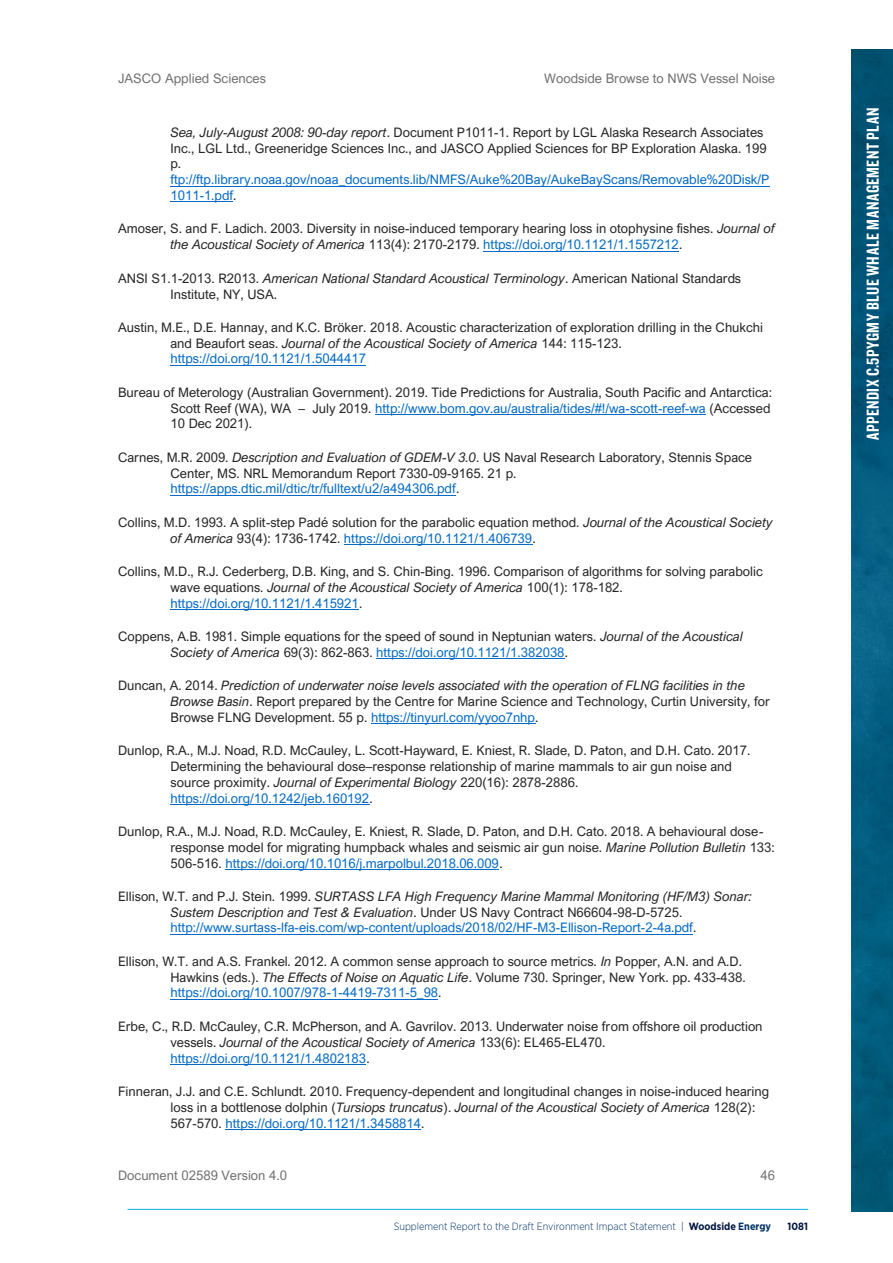
<style>
.page{position:relative;width:893px;height:1263px;background:#fff}
.page>*{position:absolute;margin:0;border:0;box-sizing:border-box;transform-origin:0 0}
.t1{font:18px "Knockout HTF49 Liteweight";letter-spacing:.03em;color:#fff}
.t2{font:13.05px/15.9px "Arial Nova";color:#262626}
.t3{font:italic 13.05px/15.8px "Arial Nova";color:#262626}
.t4{font:13.05px/15.9px "Arial Nova";color:#056bc6}
.t5{font:13.05px "Arial Nova";color:#717171}
.t6{font:300 10.5px "Gotham Narrow";color:#003369}
.t7{font:700 10.5px "Gotham Narrow";color:#001542}
.s1{font-style:italic}
.s2{color:#262626}
.s3{color:#056bc6}
.s4{font-style:normal}
.s5{font-style:normal;color:#056bc6}
.s6{color:#001542}
.s7{font-weight:700;color:#001542}
.s8{font-weight:700}
</style>
<div class="page">
<img style="left:852px;top:50px;width:41px;height:1161px">
<hr style="left:128px;top:1209px;width:680px;height:1px;background:#00aeef">
<hr style="left:170px;top:186px;width:599px;height:1px;background:#056bc6">
<hr style="left:170px;top:202px;width:63px;height:1px;background:#056bc6">
<hr style="left:483px;top:251px;width:196px;height:1px;background:#056bc6">
<hr style="left:170px;top:365px;width:196px;height:1px;background:#056bc6">
<hr style="left:375px;top:414px;width:331px;height:1px;background:#056bc6">
<hr style="left:170px;top:495px;width:286px;height:1px;background:#056bc6">
<hr style="left:344px;top:544px;width:188px;height:1px;background:#056bc6">
<hr style="left:170px;top:609px;width:189px;height:1px;background:#056bc6">
<hr style="left:376px;top:658px;width:189px;height:1px;background:#056bc6">
<hr style="left:371px;top:723px;width:164px;height:1px;background:#056bc6">
<hr style="left:170px;top:804px;width:200px;height:1px;background:#056bc6">
<hr style="left:225px;top:869px;width:274px;height:1px;background:#056bc6">
<hr style="left:170px;top:934px;width:523px;height:1px;background:#056bc6">
<hr style="left:170px;top:999px;width:268px;height:1px;background:#056bc6">
<hr style="left:170px;top:1064px;width:196px;height:1px;background:#056bc6">
<hr style="left:225px;top:1129px;width:196px;height:1px;background:#056bc6">
<p class="t5" style="left:118px;top:71px;width:149px">JASCO Applied Sciences</p>
<p class="t5" style="left:544px;top:71px;width:232px">Woodside Browse to NWS Vessel Noise</p>
<p class="t2" style="left:170px;top:124px;width:598px"><span class="s1">Sea, July-August 2008: 90-day report</span>. Document P1011-1. Report by LGL Alaska Research Associates<br>Inc., LGL Ltd., Greeneridge Sciences Inc., and JASCO Applied Sciences for BP Exploration Alaska. 199 p.</p>
<p class="t4" style="left:170px;top:172px;width:600px">ftp://ftp.library.noaa.gov/noaa_documents.lib/NMFS/Auke%20Bay/AukeBayScans/Removable%20Disk/P<br>1011-1.pdf<span class="s2">.</span></p>
<p class="t2" style="left:170px;top:221px;width:606px;text-indent:-52px">Amoser, S. and F. Ladich. 2003. Diversity in noise-induced temporary hearing loss in otophysine fishes. <span class="s1">Journal of the Acoustical Society of America</span> 113(4): 2170-2179. <span class="s3">https://doi.org/10.1121/1.1557212</span>.</p>
<p class="t2" style="left:170px;top:270px;width:572px;text-indent:-52px">ANSI S1.1-2013. R2013. <span class="s1">American National Standard Acoustical Terminology</span>. American National Standards<br>Institute, NY, USA.</p>
<p class="t2" style="left:170px;top:319px;width:594px;text-indent:-52px">Austin, M.E., D.E. Hannay, and K.C. Bröker. 2018. Acoustic characterization of exploration drilling in the Chukchi and Beaufort seas. <span class="s1">Journal of the Acoustical Society of America</span> 144: 115-123. <span class="s3">https://doi.org/10.1121/1.5044417</span></p>
<p class="t2" style="left:170px;top:384px;width:603px;text-align:justify;text-indent:-52px">Bureau of Meterology (Australian Government). 2019. Tide Predictions for Australia, South Pacific and Antarctica:<br>Scott Reef (WA), WA – July 2019. <span class="s3">http://www.bom.gov.au/australia/tides/#!/wa-scott-reef-wa</span> (Accessed 10 Dec 2021).</p>
<p class="t2" style="left:170px;top:449px;width:583px;text-indent:-52px">Carnes, M.R. 2009. <span class="s1">Description and Evaluation of GDEM-V 3.0</span>. US Naval Research Laboratory, Stennis Space<br>Center, MS. NRL Memorandum Report 7330-09-9165. 21 p. <span class="s3">https://apps.dtic.mil/dtic/tr/fulltext/u2/a494306.pdf</span>.</p>
<p class="t2" style="left:170px;top:514px;width:604px;text-indent:-52px">Collins, M.D. 1993. A split-step Padé solution for the parabolic equation method. <span class="s1">Journal of the Acoustical Society of America</span> 93(4): 1736-1742. <span class="s3">https://doi.org/10.1121/1.406739</span>.</p>
<p class="t2" style="left:170px;top:563px;width:594px;text-indent:-52px">Collins, M.D., R.J. Cederberg, D.B. King, and S. Chin-Bing. 1996. Comparison of algorithms for solving parabolic wave equations. <span class="s1">Journal of the Acoustical Society of America</span> 100(1): 178-182. <span class="s3">https://doi.org/10.1121/1.415921</span>.</p>
<p class="t2" style="left:170px;top:628px;width:574px;text-indent:-52px">Coppens, A.B. 1981. Simple equations for the speed of sound in Neptunian waters. <span class="s1">Journal of the Acoustical<br>Society of America</span> 69(3): 862-863. <span class="s3">https://doi.org/10.1121/1.382038</span>.</p>
<p class="t2" style="left:170px;top:677px;width:601px;text-indent:-52px">Duncan, A. 2014. <span class="s1">Prediction of underwater noise levels associated with the operation of FLNG facilities in the<br>Browse Basin</span>. Report prepared by the Centre for Marine Science and Technology, Curtin University, for<br>Browse FLNG Development. 55 p. <span class="s3">https://tinyurl.com/yyoo7nhp</span>.</p>
<p class="t2" style="left:170px;top:742px;width:581px;text-indent:-52px">Dunlop, R.A., M.J. Noad, R.D. McCauley, L. Scott-Hayward, E. Kniest, R. Slade, D. Paton, and D.H. Cato. 2017.<br>Determining the behavioural dose–response relationship of marine mammals to air gun noise and source proximity. <span class="s1">Journal of Experimental Biology</span> 220(16): 2878-2886. <span class="s3">https://doi.org/10.1242/jeb.160192</span>.</p>
<p class="t2" style="left:170px;top:823px;width:606px;text-indent:-52px">Dunlop, R.A., M.J. Noad, R.D. McCauley, E. Kniest, R. Slade, D. Paton, and D.H. Cato. 2018. A behavioural dose&shy;response model for migrating humpback whales and seismic air gun noise. <span class="s1">Marine Pollution Bulletin</span> 133:<br>506-516. <span class="s3">https://doi.org/10.1016/j.marpolbul.2018.06.009</span>.</p>
<p class="t3" style="left:170px;top:888px;width:583px;text-indent:-52px"><span class="s4">Ellison, W.T. and P.J. Stein. 1999.</span> SURTASS LFA High Frequency Marine Mammal Monitoring (HF/M3) Sonar:<br>Sustem Description and Test &amp; Evaluation<span class="s4">. Under US Navy Contract N66604-98-D-5725. </span><span class="s5">http://www.surtass-lfa-eis.com/wp-content/uploads/2018/02/HF-M3-Ellison-Report-2-4a.pdf</span><span class="s4">.</span></p>
<p class="t2" style="left:170px;top:953px;width:577px;text-indent:-52px">Ellison, W.T. and A.S. Frankel. 2012. A common sense approach to source metrics. <span class="s1">In</span> Popper, A.N. and A.D.<br>Hawkins (eds.). <span class="s1">The Effects of Noise on Aquatic Life</span>. Volume 730. Springer, New York. pp. 433-438. <span class="s3">https://doi.org/10.1007/978-1-4419-7311-5_98</span>.</p>
<p class="t2" style="left:170px;top:1018px;width:593px;text-indent:-52px">Erbe, C., R.D. McCauley, C.R. McPherson, and A. Gavrilov. 2013. Underwater noise from offshore oil production vessels. <span class="s1">Journal of the Acoustical Society of America</span> 133(6): EL465-EL470. <span class="s3">https://doi.org/10.1121/1.4802183</span>.</p>
<p class="t2" style="left:170px;top:1083px;width:600px;text-indent:-52px">Finneran, J.J. and C.E. Schlundt. 2010. Frequency-dependent and longitudinal changes in noise-induced hearing loss in a bottlenose dolphin (<span class="s1">Tursiops truncatus</span>). <span class="s1">Journal of the Acoustical Society of America</span> 128(2):<br>567-570. <span class="s3">https://doi.org/10.1121/1.3458814</span>.</p>
<p class="t5" style="left:118px;top:1168px;width:170px">Document 02589 Version 4.0</p>
<p class="t5" style="left:761px;top:1168px;width:16px">46</p>
<p class="t6" style="left:394px;top:1219px;width:379px">Supplement Report to the Draft Environment Impact Statement <span class="s6">|</span> <span class="s7">Woodside</span> <span class="s8">Energy</span></p>
<p class="t7" style="left:787px;top:1219px;width:22px">1081</p>
<h1 class="t1" style="left:863px;top:440px;width:333px;rotate:-90deg">Appendix C.5Pygmy Blue Whale Management Plan</h1>
</div>
